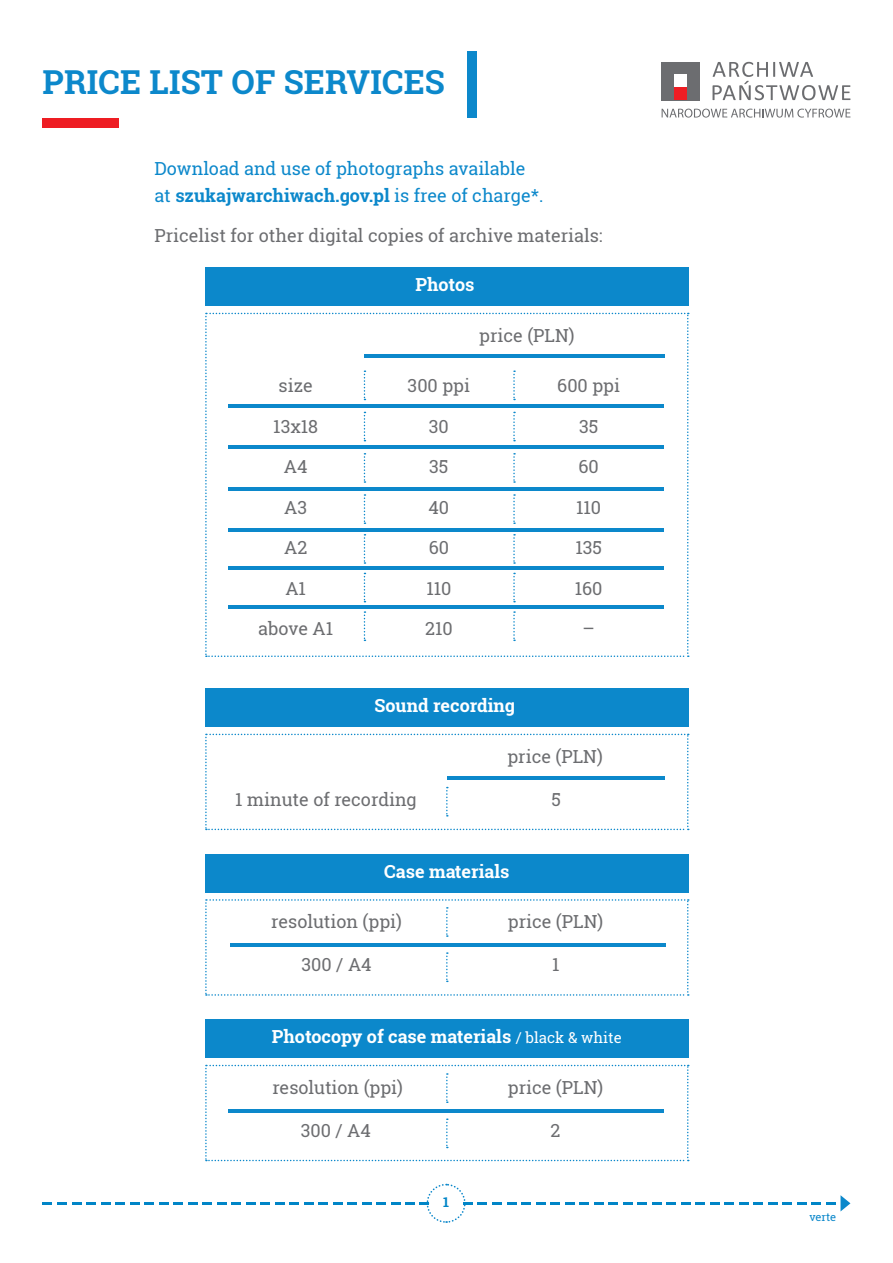
<style>
.page{position:relative;width:893px;height:1263px;background:#fff}
.page>*{position:absolute;margin:0;border:0;box-sizing:border-box;transform-origin:0 0}
.t1{font:700 33px "Roboto Slab";letter-spacing:.005em;color:#0c88cb}
.t2{font:18px "Roboto Slab";color:#6c6d70}
.t3{font:18px/27px "Roboto Slab";color:#0c88cb}
.t4{font:700 18px "Roboto Slab";color:#fff}
.t5{font:700 13.5px "Roboto Slab";color:#0085c7}
.t6{font:11.25px "Roboto Slab";letter-spacing:-.01em;color:#0c88cb}
.s1{font-weight:700}
.s2{font-weight:400;font-size:15px}
</style>
<div class="page">
<svg style="left:712px;top:62px;width:138px;height:38px"></svg>
<div style="left:662px;top:62px;width:38px;height:38px;background:#6c6d70"></div>
<div style="left:674px;top:75px;width:13px;height:25px;background:#fff"></div>
<div style="left:674px;top:87px;width:13px;height:13px;background:#ee1d23"></div>
<svg style="left:662px;top:109px;width:188px;height:9px"></svg>
<div style="left:205px;top:268px;width:483px;height:38px;background:#0c88cb"></div>
<div style="left:205px;top:688px;width:483px;height:39px;background:#0c88cb"></div>
<div style="left:205px;top:854px;width:483px;height:39px;background:#0c88cb"></div>
<div style="left:205px;top:1020px;width:483px;height:38px;background:#0c88cb"></div>
<div style="left:467px;top:51px;width:10px;height:67px;background:#0c88cb"></div>
<div style="left:43px;top:118px;width:76px;height:10px;background:#ee1d23"></div>
<svg style="left:205px;top:313px;width:484px;height:344px"></svg>
<svg style="left:205px;top:734px;width:484px;height:96px"></svg>
<svg style="left:205px;top:899px;width:484px;height:97px"></svg>
<hr style="left:230px;top:943px;width:435px;height:3px;background:#0c88cb">
<svg style="left:205px;top:1065px;width:484px;height:96px"></svg>
<hr style="left:228px;top:1109px;width:436px;height:3px;background:#0c88cb">
<svg style="left:43px;top:1183px;width:807px;height:40px"></svg>
<p class="t1" style="left:43px;top:60px;width:404px">PRICE LIST OF SERVICES</p>
<p class="t3" style="left:154px;top:155px;width:391px">Download and use of photographs available at <span class="s1">szukajwarchiwach.gov.pl</span> is free of charge*.</p>
<p class="t2" style="left:154px;top:224px;width:450px">Pricelist for other digital copies of archive materials:</p>
<p class="t4" style="left:415px;top:272px;width:60px">Photos</p>
<p class="t2" style="left:279px;top:373px;width:36px">size</p>
<p class="t2" style="left:273px;top:414px;width:46px">13x18</p>
<p class="t2" style="left:284px;top:454px;width:25px">A4</p>
<p class="t2" style="left:284px;top:495px;width:24px">A3</p>
<p class="t2" style="left:284px;top:535px;width:25px">A2</p>
<p class="t2" style="left:285px;top:576px;width:22px">A1</p>
<p class="t2" style="left:258px;top:616px;width:76px">above A1</p>
<p class="t2" style="left:479px;top:323px;width:97px">price (PLN)</p>
<p class="t2" style="left:408px;top:373px;width:64px">300 ppi</p>
<p class="t2" style="left:429px;top:414px;width:21px">30</p>
<p class="t2" style="left:429px;top:454px;width:21px">35</p>
<p class="t2" style="left:428px;top:495px;width:22px">40</p>
<p class="t2" style="left:429px;top:535px;width:22px">60</p>
<p class="t2" style="left:426px;top:576px;width:27px">110</p>
<p class="t2" style="left:425px;top:616px;width:29px">210</p>
<p class="t2" style="left:557px;top:373px;width:64px">600 ppi</p>
<p class="t2" style="left:579px;top:414px;width:21px">35</p>
<p class="t2" style="left:578px;top:454px;width:22px">60</p>
<p class="t2" style="left:576px;top:495px;width:27px">110</p>
<p class="t2" style="left:575px;top:535px;width:28px">135</p>
<p class="t2" style="left:575px;top:576px;width:29px">160</p>
<p class="t2" style="left:582px;top:616px;width:14px">–</p>
<p class="t4" style="left:375px;top:693px;width:142px">Sound recording</p>
<p class="t2" style="left:507px;top:744px;width:97px">price (PLN)</p>
<p class="t2" style="left:235px;top:787px;width:183px">1 minute of recording</p>
<p class="t4" style="left:384px;top:859px;width:127px">Case materials</p>
<p class="t2" style="left:551px;top:787px;width:11px">5</p>
<p class="t2" style="left:271px;top:909px;width:132px">resolution (ppi)</p>
<p class="t2" style="left:508px;top:909px;width:97px">price (PLN)</p>
<p class="t2" style="left:302px;top:952px;width:72px">300 / A4</p>
<p class="t2" style="left:552px;top:952px;width:9px">1</p>
<p class="t4" style="left:272px;top:1024px;width:351px">Photocopy of case materials <span class="s2">/ black &amp; white</span></p>
<p class="t2" style="left:272px;top:1075px;width:132px">resolution (ppi)</p>
<p class="t2" style="left:508px;top:1075px;width:97px">price (PLN)</p>
<p class="t2" style="left:301px;top:1118px;width:72px">300 / A4</p>
<p class="t5" style="left:443px;top:1193px;width:7px">1</p>
<p class="t2" style="left:550px;top:1118px;width:11px">2</p>
<p class="t6" style="left:809px;top:1209px;width:28px">verte</p>
</div>
